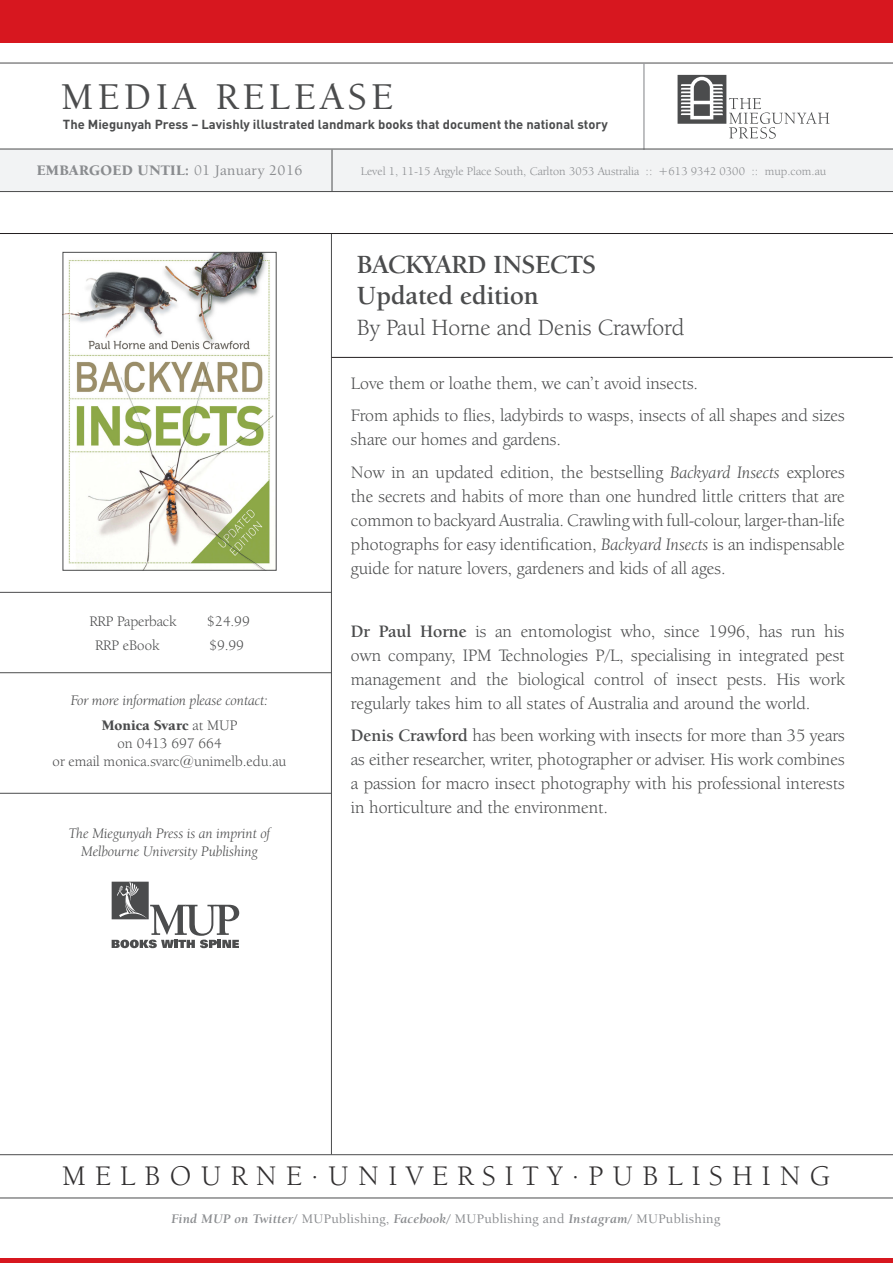
<style>
.page{position:relative;width:893px;height:1263px;background:#fff}
.page>*{position:absolute;margin:0;border:0;box-sizing:border-box;transform-origin:0 0}
._1_Title{font:500 39px "Berkeley Oldstyle IT Cby BT";letter-spacing:.125em;color:#4b4c4d}
.t1{font:29.25px "Berkeley Oldstyle IT Cby BT";letter-spacing:.315em;color:#312f30}
._2_Sub-Title{font:700 27px "Berkeley Oldstyle IT Cby BT";color:#4b4c4d}
._2_Sub-Title-2{font:24px "Berkeley Oldstyle IT Cby BT";color:#4b4c4d}
._7_Body{font:18px/24px "Berkeley Oldstyle IT Cby BT";color:#4b4c4d;text-align:justify}
._2_Sub-Title-3{font:18px/24px "Berkeley Oldstyle IT Cby BT";color:#4b4c4d}
._8_Contact_Info{font:15px/18px "Berkeley Oldstyle IT Cby BT";color:#4b4c4d;text-align:center}
._8_Contact_Info-2{font:italic 15px/18px "Berkeley Oldstyle IT Cby BT";color:#4b4c4d;text-align:center}
.t2{font:900 15px "Berkeley Oldstyle IT Cby BT";letter-spacing:.025em;color:#8a8c8f}
.t3{font:500 13.5px "Berkeley Oldstyle IT Cby BT";letter-spacing:.025em;color:#8a8c8f}
.t4{font:700 12.9px "DIN";color:#4b4c4d}
.t5{font:12px "Berkeley Oldstyle IT Cby BT";color:#8a8c8f}
.s1{font-weight:400}
.s2{font-weight:500}
.s3{font-weight:900}
.s4{font-style:italic}
.s5{font-weight:700}
.s6{font-weight:700;font-style:italic}
</style>
<div class="page">
<div style="left:0;top:149px;width:893px;height:42px;background:#f2f3f4"></div>
<hr style="left:0;top:63px;width:893px;height:1px;background:#4b4c4d">
<hr style="left:644px;top:64px;width:1px;height:86px;background:#808285">
<hr style="left:331px;top:234px;width:1px;height:920px;background:#4b4c4d">
<hr style="left:0;top:1154px;width:893px;height:1px;background:#4b4c4d">
<hr style="left:0;top:1198px;width:893px;height:1px;background:#4b4c4d">
<hr style="left:0;top:191px;width:893px;height:1px;background:#4b4c4d">
<hr style="left:332px;top:150px;width:1px;height:41px;background:#4b4c4d">
<hr style="left:332px;top:357px;width:561px;height:1px;background:#231f20">
<hr style="left:0;top:233px;width:893px;height:1px;background:#231f20">
<hr style="left:0;top:672px;width:331px;height:1px;background:#4b4c4d">
<hr style="left:0;top:592px;width:332px;height:1px;background:#4b4c4d">
<div style="left:0;top:0;width:893px;height:43px;background:#d7171f"></div>
<hr style="left:0;top:1259px;width:893px;height:4px;background:#d7171f">
<hr style="left:0;top:149px;width:893px;height:1px;background:#4b4c4d">
<img style="left:65px;top:254px;width:209px;height:314px">
<svg style="left:678px;top:75px;width:151px;height:64px"></svg>
<hr style="left:0;top:793px;width:331px;height:1px;background:#4b4c4d">
<svg style="left:112px;top:882px;width:127px;height:66px"></svg>
<p class="_1_Title" style="left:61px;top:73px;width:333px">MEDIA RELEASE</p>
<p class="t4" style="left:63px;top:116px;width:546px">The Miegunyah Press – Lavishly illustrated landmark books that document the national story</p>
<p class="t2" style="left:37px;top:161px;width:267px">EMBARGOED UNTIL: <span class="s1">0</span><span class="s2">1 January 2016</span></p>
<p class="t5" style="left:361px;top:164px;width:467px">Level 1, 11-15 Argyle Place South, Carlton 3053 Australia :: +613 9342 0300 :: mup.com.au</p>
<p class="_2_Sub-Title" style="left:357px;top:248px;width:240px">BACKYARD INSECTS</p>
<p class="_2_Sub-Title" style="left:357px;top:279px;width:184px">Updated edition</p>
<p class="_2_Sub-Title-2" style="left:357px;top:313px;width:329px">By Paul Horne and Denis Crawford</p>
<p class="_8_Contact_Info" style="left:89px;top:612px;width:89px">RRP Paperback</p>
<p class="_8_Contact_Info" style="left:207px;top:612px;width:44px">$24.99</p>
<p class="_8_Contact_Info" style="left:95px;top:636px;width:66px">RRP eBook</p>
<p class="_8_Contact_Info" style="left:209px;top:636px;width:36px">$9.99</p>
<p class="_8_Contact_Info-2" style="left:71px;top:691px;width:199px">For more information please contact:</p>
<p class="_8_Contact_Info" style="left:53px;top:716px;width:235px"><span class="s3">Monica Svarc</span> at MUP<br>on 0413 697 664<br>or email monica.svarc@unimelb.edu.au</p>
<p class="_8_Contact_Info-2" style="left:69px;top:824px;width:203px">The Miegunyah Press is an imprint of<br>Melbourne University Publishing</p>
<p class="_2_Sub-Title-3" style="left:351px;top:371px;width:349px">Love them or loathe them, we can’t avoid insects.</p>
<p class="_2_Sub-Title-3" style="left:351px;top:403px;width:495px">From aphids to flies, ladybirds to wasps, insects of all shapes and sizes share our homes and gardens.</p>
<p class="_2_Sub-Title-3" style="left:351px;top:460px;width:495px;text-align:justify">Now in an updated edition, the bestselling <span class="s4">Backyard Insects</span> explores the secrets and habits of more than one hundred little critters that are common to backyard Australia. Crawling with full-colour, larger-than-life photographs for easy identification, <span class="s4">Backyard Insects</span> is an indispensable guide for nature lovers, gardeners and kids of all ages.</p>
<p class="_7_Body" style="left:351px;top:619px;width:495px"><span class="s5">Dr Paul Horne</span> is an entomologist who, since 1996, has run his own company, IPM Technologies P/L, specialising in integrated pest management and the biological control of insect pests. His work regularly takes him to all states of Australia and around the world.</p>
<p class="_7_Body" style="left:351px;top:723px;width:495px"><span class="s5">Denis Crawford</span> has been working with insects for more than 35 years as either researcher, writer, photographer or adviser. His work combines a passion for macro insect photography with his professional interests in horticulture and the environment.</p>
<p class="t1" style="left:62px;top:1158px;width:769px">MELBOURNE.UNIVERSITY.PUBLISHING</p>
<p class="t3" style="left:172px;top:1210px;width:550px"><span class="s6">Find MUP on Twitter/</span> MUPublishing, <span class="s6">Facebook/</span> MUPublishing and <span class="s6">Instagram/</span> MUPublishing</p>
</div>
